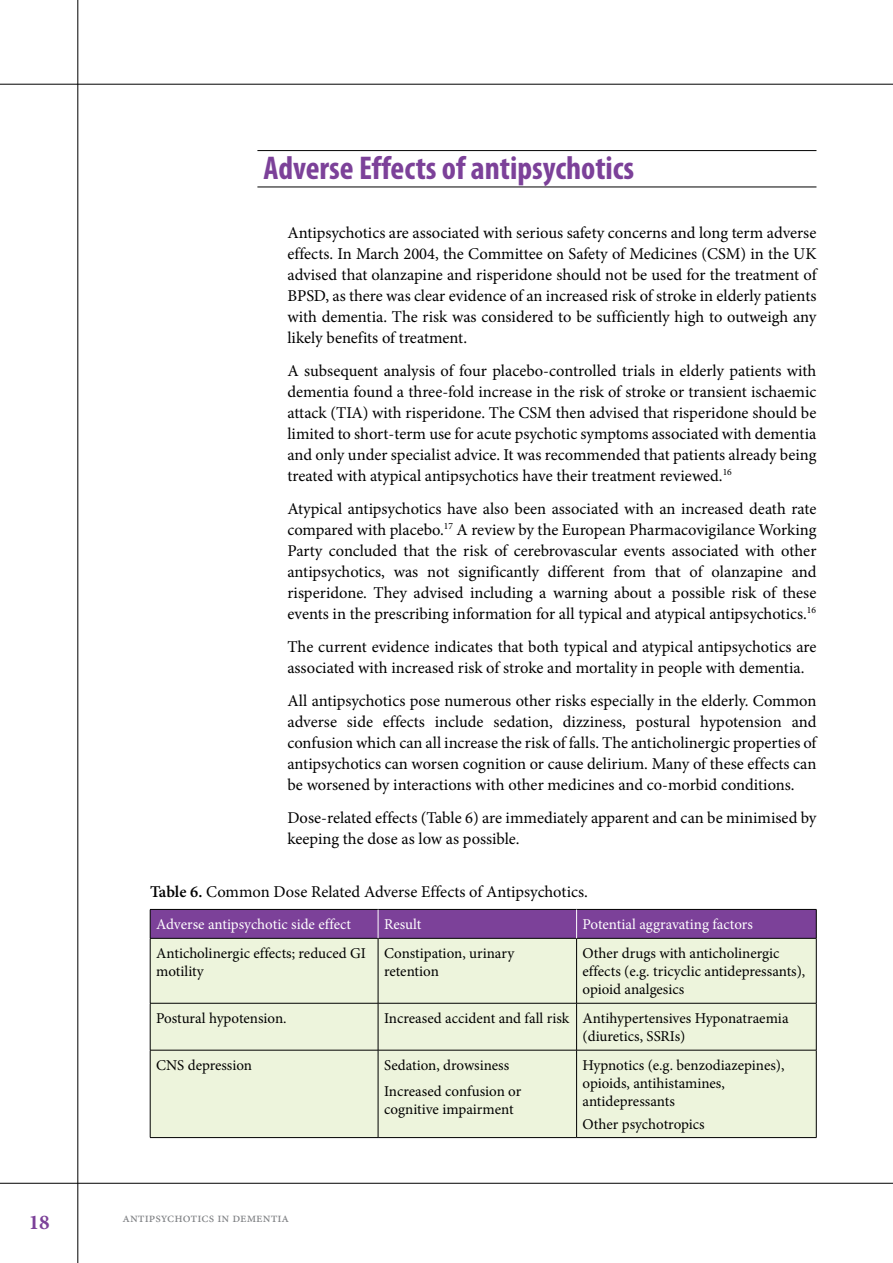
<style>
.page{position:relative;width:893px;height:1263px;background:#fff}
.page>*{position:absolute;margin:0;border:0;box-sizing:border-box;transform-origin:0 0}
.t1{font:700 condensed 33px "Myriad Pro";color:#7c4199}
.t2{font:700 21px "Minion Pro";color:#7c4199}
.t3{font:16.5px/21px "Minion Pro";color:#000;text-align:justify}
.t4{font:15px/18px "Minion Pro";color:#000}
.t5{font:15px "Minion Pro";color:#fff}
.t6{font:13.5px "Minion Pro";color:#808285}
.s1{font-weight:600}
</style>
<div class="page">
<hr style="left:0;top:1183px;width:893px;height:1px;background:#000">
<hr style="left:78px;top:0;width:1px;height:1263px;background:#000">
<hr style="left:0;top:84px;width:893px;height:1px;background:#000">
<hr style="left:257px;top:150px;width:559px;height:1px;background:#000">
<hr style="left:257px;top:187px;width:559px;height:1px;background:#000">
<div style="left:151px;top:939px;width:665px;height:198px;background:#edf4dc"></div>
<hr style="left:150px;top:938px;width:228px;height:1px;background:#000">
<hr style="left:150px;top:938px;width:1px;height:65px;background:#000">
<hr style="left:378px;top:938px;width:199px;height:1px;background:#000">
<hr style="left:378px;top:938px;width:1px;height:65px;background:#000">
<hr style="left:577px;top:938px;width:239px;height:1px;background:#000">
<hr style="left:576px;top:938px;width:1px;height:65px;background:#000">
<hr style="left:816px;top:938px;width:1px;height:65px;background:#000">
<hr style="left:150px;top:1003px;width:228px;height:1px;background:#000">
<hr style="left:150px;top:1003px;width:1px;height:47px;background:#000">
<hr style="left:378px;top:1003px;width:199px;height:1px;background:#000">
<hr style="left:378px;top:1003px;width:1px;height:47px;background:#000">
<hr style="left:577px;top:1003px;width:239px;height:1px;background:#000">
<hr style="left:576px;top:1003px;width:1px;height:47px;background:#000">
<hr style="left:816px;top:1003px;width:1px;height:47px;background:#000">
<hr style="left:150px;top:1050px;width:228px;height:1px;background:#000">
<hr style="left:150px;top:1050px;width:1px;height:87px;background:#000">
<hr style="left:378px;top:1050px;width:199px;height:1px;background:#000">
<hr style="left:378px;top:1050px;width:1px;height:87px;background:#000">
<hr style="left:577px;top:1050px;width:239px;height:1px;background:#000">
<hr style="left:576px;top:1050px;width:1px;height:87px;background:#000">
<hr style="left:816px;top:1050px;width:1px;height:87px;background:#000">
<hr style="left:150px;top:1137px;width:228px;height:1px;background:#000">
<hr style="left:378px;top:1137px;width:199px;height:1px;background:#000">
<hr style="left:577px;top:1137px;width:239px;height:1px;background:#000">
<svg style="left:150px;top:909px;width:667px;height:29px;background:#773f93"></svg>
<h1 class="t1" style="left:263px;top:148px;width:372px">Adverse Effects of antipsychotics</h1>
<p class="t3" style="left:287px;top:222px;width:531px">Antipsychotics are associated with serious safety concerns and long term adverse effects. In March 2004, the Committee on Safety of Medicines (CSM) in the UK advised that olanzapine and risperidone should not be used for the treatment of BPSD, as there was clear evidence of an increased risk of stroke in elderly patients with dementia. The risk was considered to be sufficiently high to outweigh any likely benefits of treatment.</p>
<p class="t3" style="left:287px;top:360px;width:531px">A subsequent analysis of four placebo-controlled trials in elderly patients with dementia found a three-fold increase in the risk of stroke or transient ischaemic attack (TIA) with risperidone. The CSM then advised that risperidone should be limited to short-term use for acute psychotic symptoms associated with dementia and only under specialist advice. It was recommended that patients already being treated with atypical antipsychotics have their treatment reviewed.<sup>16</sup></p>
<p class="t3" style="left:287px;top:498px;width:531px">Atypical antipsychotics have also been associated with an increased death rate compared with placebo.<sup>17</sup> A review by the European Pharmacovigilance Working Party concluded that the risk of cerebrovascular events associated with other antipsychotics, was not significantly different from that of olanzapine and risperidone. They advised including a warning about a possible risk of these events in the prescribing information for all typical and atypical antipsychotics.<sup>16</sup></p>
<p class="t3" style="left:287px;top:636px;width:531px">The current evidence indicates that both typical and atypical antipsychotics are associated with increased risk of stroke and mortality in people with dementia.</p>
<p class="t3" style="left:287px;top:690px;width:531px">All antipsychotics pose numerous other risks especially in the elderly. Common adverse side effects include sedation, dizziness, postural hypotension and confusion which can all increase the risk of falls. The anticholinergic properties of antipsychotics can worsen cognition or cause delirium. Many of these effects can be worsened by interactions with other medicines and co-morbid conditions.</p>
<p class="t3" style="left:287px;top:807px;width:531px">Dose-related effects (Table 6) are immediately apparent and can be minimised by keeping the dose as low as possible.</p>
<p class="t3" style="left:150px;top:881px;width:439px"><span class="s1">Table 6.</span> Common Dose Related Adverse Effects of Antipsychotics.</p>
<p class="t5" style="left:156px;top:914px;width:196px">Adverse antipsychotic side effect</p>
<p class="t5" style="left:384px;top:914px;width:39px">Result</p>
<p class="t5" style="left:583px;top:914px;width:172px">Potential aggravating factors</p>
<p class="t4" style="left:156px;top:944px;width:211px">Anticholinergic effects; reduced GI motility</p>
<p class="t4" style="left:384px;top:944px;width:132px">Constipation, urinary retention</p>
<p class="t4" style="left:583px;top:944px;width:224px">Other drugs with anticholinergic effects (e.g. tricyclic antidepressants), opioid analgesics</p>
<p class="t4" style="left:156px;top:1009px;width:132px">Postural hypotension.</p>
<p class="t4" style="left:583px;top:1009px;width:208px;text-indent:-198px">Increased accident and fall risk Antihypertensives Hyponatraemia (diuretics, SSRIs)</p>
<p class="t4" style="left:156px;top:1056px;width:97px">CNS depression</p>
<p class="t4" style="left:384px;top:1052px;width:139px;line-height:25.5px">Sedation, drowsiness<br>Increased confusion or</p>
<p class="t4" style="left:384px;top:1100px;width:131px">cognitive impairment</p>
<p class="t4" style="left:583px;top:1056px;width:203px">Hypnotics (e.g. benzodiazepines), opioids, antihistamines, antidepressants</p>
<p class="t4" style="left:583px;top:1115px;width:124px">Other psychotropics</p>
<p class="t2" style="left:29px;top:1208px;width:22px">18</p>
<p class="t6" style="left:122px;top:1209px;width:168px">antipsychotics in dementia</p>
</div>
